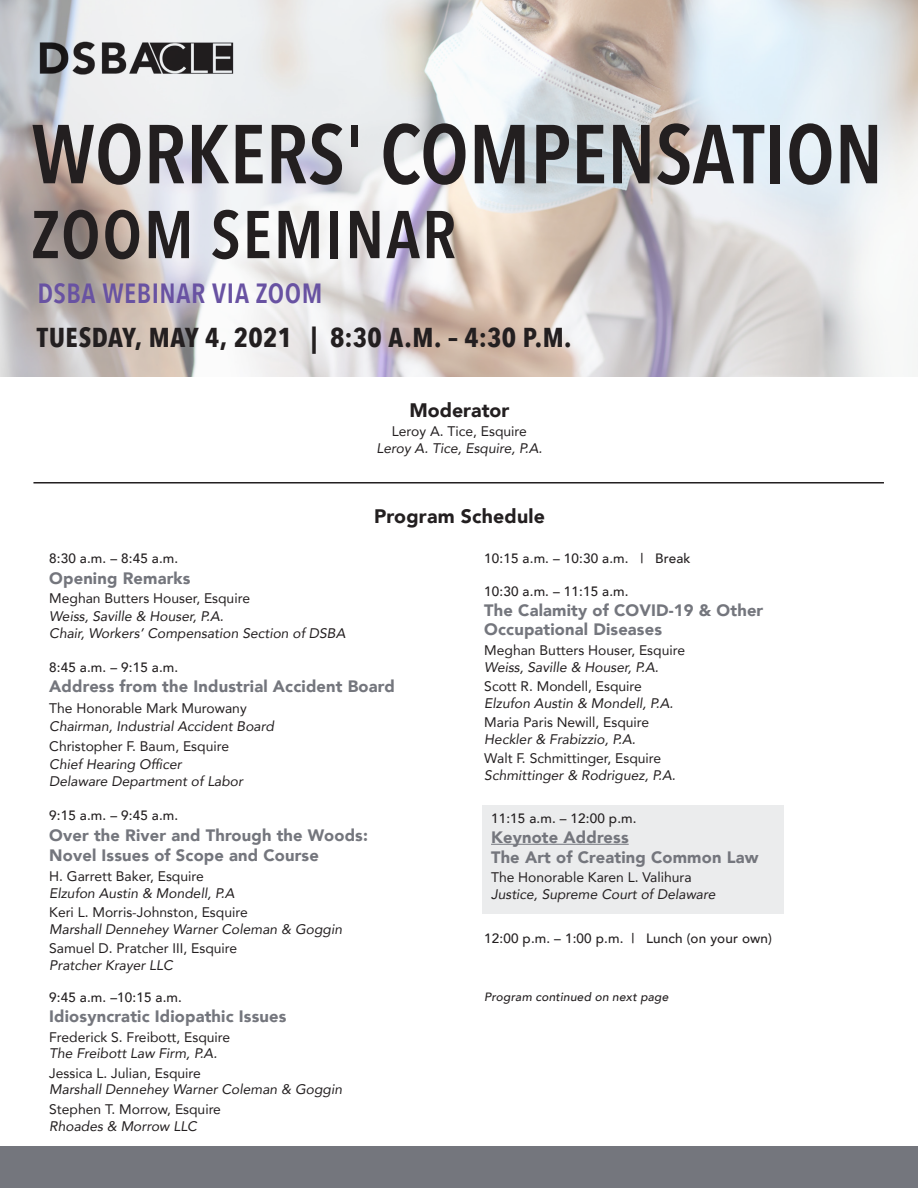
<style>
.page{position:relative;width:918px;height:1188px;background:#fff}
.page>*{position:absolute;margin:0;border:0;box-sizing:border-box;transform-origin:0 0}
.t1{font:600 82.5px "Avenir Next Condensed";color:#231f20}
.t2{font:600 66.75px "Avenir Next Condensed";letter-spacing:.03em;color:#231f20}
.t3{font:600 27.75px "Avenir Next Condensed";letter-spacing:.02em;color:#6852a2}
.t4{font:700 27.3px "Avenir Next Condensed";letter-spacing:.015em;color:#231f20}
.Session{font:900 19.5px "Avenir";letter-spacing:.01em;color:#231f20}
.Session-2{font:900 16.5px "Avenir";letter-spacing:.01em;color:#74767d}
.Title{font:italic 13.8px "Avenir";color:#231f20}
.Name{font:13.8px "Avenir";color:#231f20}
.Name-2{font:italic 13.8px "Avenir";color:#231f20}
.Time{font:500 13.5px "Avenir";letter-spacing:.01em;color:#231f20}
.Title-2{font:500 13.5px "Avenir";color:#231f20}
.Time-2{font:italic 500 12px "Avenir";letter-spacing:.015em;color:#231f20}
</style>
<div class="page">
<svg style="left:0;top:0;width:918px;height:376px"></svg>
<div style="left:483px;top:805px;width:301px;height:109px;background:#ebeced"></div>
<hr style="left:491px;top:844px;width:138px;height:1px;background:#74767d">
<img style="left:34px;top:30px;width:217px;height:54px">
<hr style="left:33px;top:482px;width:851px;height:2px;background:#231f20">
<div style="left:0;top:1147px;width:918px;height:41px;background:#74767d"></div>
<p class="t1" style="left:32px;top:83px;width:853px">WORKERS' COMPENSATION</p>
<p class="t2" style="left:32px;top:177px;width:426px">ZOOM SEMINAR</p>
<p class="t3" style="left:37px;top:269px;width:287px">DSBA WEBINAR VIA ZOOM</p>
<p class="t4" style="left:37px;top:321px;width:536px">TUESDAY, MAY 4, 2021 | 8:30 A.M. – 4:30 P.M.</p>
<p class="Session" style="left:410px;top:393px;width:101px">Moderator</p>
<p class="Name" style="left:392px;top:421px;width:136px">Leroy A. Tice, Esquire</p>
<p class="Title" style="left:377px;top:440px;width:167px">Leroy A. Tice, Esquire, P.A.</p>
<p class="Session" style="left:374px;top:499px;width:172px">Program Schedule</p>
<p class="Time" style="left:49px;top:547px;width:131px">8:30 a.m. – 8:45 a.m.</p>
<p class="Session-2" style="left:49px;top:564px;width:143px">Opening Remarks</p>
<p class="Name" style="left:49px;top:588px;width:202px">Meghan Butters Houser, Esquire</p>
<p class="Title" style="left:49px;top:608px;width:176px">Weiss, Saville &amp; Houser, P.A.</p>
<p class="Title" style="left:49px;top:625px;width:298px">Chair, Workers’ Compensation Section of DSBA</p>
<p class="Time" style="left:49px;top:656px;width:131px">8:45 a.m. – 9:15 a.m.</p>
<p class="Session-2" style="left:49px;top:673px;width:347px">Address from the Industrial Accident Board</p>
<p class="Name" style="left:49px;top:697px;width:199px">The Honorable Mark Murowany</p>
<p class="Name-2" style="left:49px;top:717px;width:226px">Chairman, Industrial Accident Board</p>
<p class="Name" style="left:49px;top:735px;width:181px">Christopher F. Baum, Esquire</p>
<p class="Title" style="left:49px;top:755px;width:134px">Chief Hearing Officer</p>
<p class="Title" style="left:49px;top:773px;width:195px">Delaware Department of Labor</p>
<p class="Time" style="left:49px;top:804px;width:131px">9:15 a.m. – 9:45 a.m.</p>
<p class="Session-2" style="left:49px;top:821px;width:320px">Over the River and Through the Woods:</p>
<p class="Session-2" style="left:49px;top:842px;width:271px">Novel Issues of Scope and Course</p>
<p class="Name" style="left:49px;top:865px;width:156px">H. Garrett Baker, Esquire</p>
<p class="Title" style="left:49px;top:884px;width:187px">Elzufon Austin &amp; Mondell, P.A</p>
<p class="Name" style="left:49px;top:901px;width:200px">Keri L. Morris-Johnston, Esquire</p>
<p class="Title" style="left:49px;top:921px;width:294px">Marshall Dennehey Warner Coleman &amp; Goggin</p>
<p class="Name" style="left:49px;top:937px;width:189px">Samuel D. Pratcher III, Esquire</p>
<p class="Title" style="left:49px;top:957px;width:125px">Pratcher Krayer LLC</p>
<p class="Title-2" style="left:49px;top:986px;width:134px">9:45 a.m. –10:15 a.m.</p>
<p class="Session-2" style="left:49px;top:1002px;width:239px">Idiosyncratic Idiopathic Issues</p>
<p class="Name" style="left:49px;top:1026px;width:182px">Frederick S. Freibott, Esquire</p>
<p class="Title" style="left:49px;top:1045px;width:169px">The Freibott Law Firm, P.A.</p>
<p class="Name" style="left:49px;top:1062px;width:153px">Jessica L. Julian, Esquire</p>
<p class="Title" style="left:49px;top:1081px;width:294px">Marshall Dennehey Warner Coleman &amp; Goggin</p>
<p class="Name" style="left:49px;top:1098px;width:173px">Stephen T. Morrow, Esquire</p>
<p class="Title" style="left:49px;top:1117px;width:149px">Rhoades &amp; Morrow LLC</p>
<p class="Time" style="left:484px;top:547px;width:208px">10:15 a.m. – 10:30 a.m. | Break</p>
<p class="Time" style="left:484px;top:579px;width:146px">10:30 a.m. – 11:15 a.m.</p>
<p class="Session-2" style="left:484px;top:596px;width:281px">The Calamity of COVID-19 &amp; Other</p>
<p class="Session-2" style="left:484px;top:616px;width:179px">Occupational Diseases</p>
<p class="Name" style="left:484px;top:639px;width:202px">Meghan Butters Houser, Esquire</p>
<p class="Title" style="left:484px;top:658px;width:176px">Weiss, Saville &amp; Houser, P.A.</p>
<p class="Name" style="left:484px;top:675px;width:159px">Scott R. Mondell, Esquire</p>
<p class="Title" style="left:484px;top:695px;width:191px">Elzufon Austin &amp; Mondell, P.A.</p>
<p class="Name" style="left:484px;top:711px;width:166px">Maria Paris Newill, Esquire</p>
<p class="Title" style="left:484px;top:731px;width:153px">Heckler &amp; Frabizzio, P.A.</p>
<p class="Name" style="left:484px;top:748px;width:179px">Walt F. Schmittinger, Esquire</p>
<p class="Title" style="left:484px;top:767px;width:193px">Schmittinger &amp; Rodriguez, P.A.</p>
<p class="Time" style="left:491px;top:807px;width:147px">11:15 a.m. – 12:00 p.m.</p>
<p class="Session-2" style="left:491px;top:823px;width:139px">Keynote Address</p>
<p class="Session-2" style="left:491px;top:843px;width:269px">The Art of Creating Common Law</p>
<p class="Name" style="left:491px;top:866px;width:202px">The Honorable Karen L. Valihura</p>
<p class="Title" style="left:491px;top:886px;width:226px">Justice, Supreme Court of Delaware</p>
<p class="Time" style="left:484px;top:926px;width:289px">12:00 p.m. – 1:00 p.m. | Lunch (on your own)</p>
<p class="Time-2" style="left:484px;top:990px;width:186px">Program continued on next page</p>
</div>
